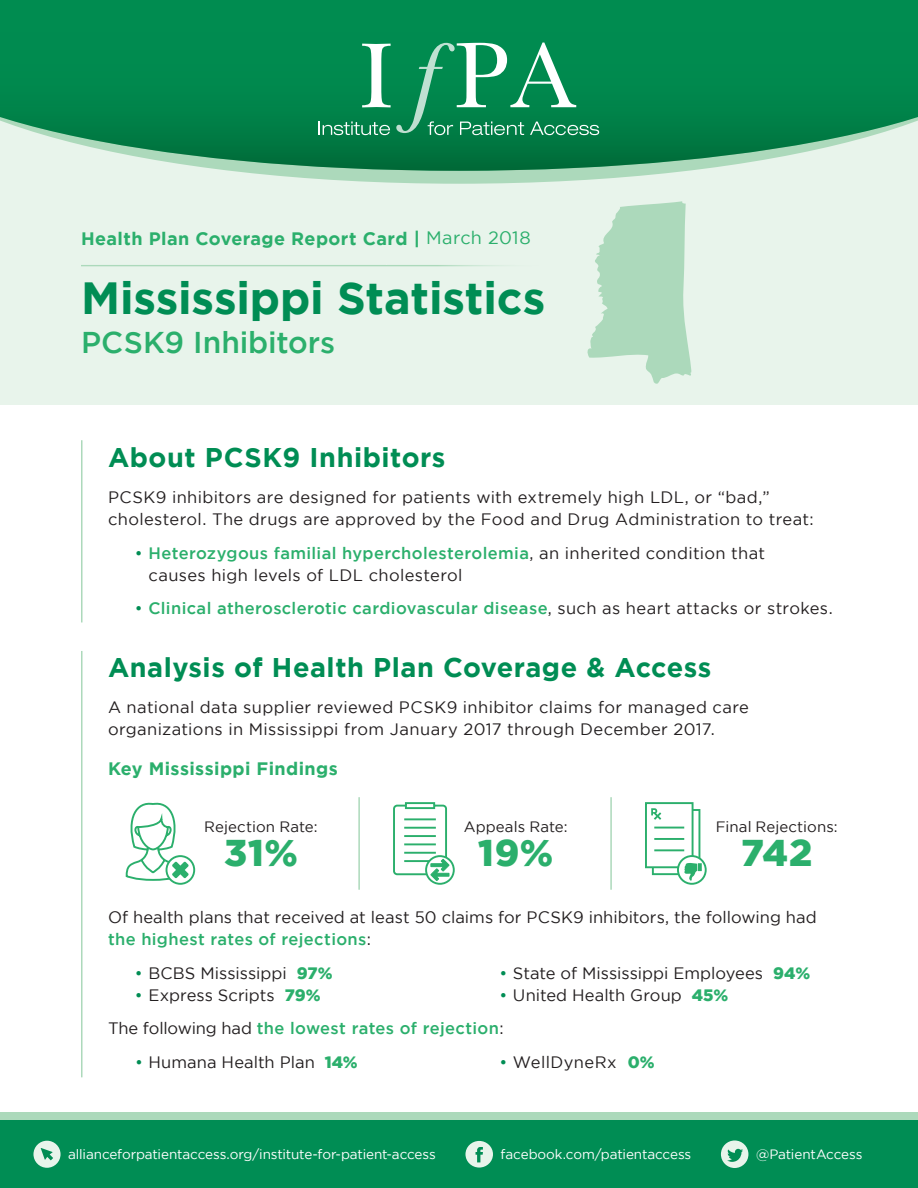
<style>
.page{position:relative;width:918px;height:1188px;background:#fff}
.page>*{position:absolute;margin:0;border:0;box-sizing:border-box;transform-origin:0 0}
.t1{font:700 45px "Gotham";letter-spacing:-.005em;color:#008d54}
.t2{font:900 37.2px "Gotham";letter-spacing:.025em;color:#2baf6c}
.t3{font:500 30px "Gotham";letter-spacing:-.005em;color:#2baf6c}
.t4{font:700 27px "Gotham";letter-spacing:.02em;color:#008d54}
.t5{font:700 18px "Gotham";letter-spacing:.02em;color:#2baf6c}
.t6{font:16.5px/22.5px "Gotham";letter-spacing:.015em;color:#231f20}
.t7{font:500 16.5px "Gotham";letter-spacing:.02em;color:#2baf6c}
.t8{font:15px "Gotham";letter-spacing:.005em;color:#231f20}
.t9{font:13.5px "Gotham";letter-spacing:-.01em;color:#fff}
.s1{font-weight:400}
.s2{color:#008d54}
.s3{font-weight:500;color:#2baf6c}
.s4{font-weight:400;color:#008d54}
.s5{font-weight:400;color:#231f20}
.s6{font-weight:900;color:#2baf6c}
</style>
<div class="page">
<div style="left:0;top:68px;width:918px;height:337px;background:#e8f4eb"></div>
<svg style="left:234px;top:171px;width:450px;height:13px;fill:#acd9bb"></svg>
<svg style="left:0;top:0;width:918px;height:171px;background:#18905b"></svg>
<svg style="left:319px;top:43px;width:280px;height:92px;background:#289968"></svg>
<hr style="left:81px;top:265px;width:464px;height:1px;background:#acd9bb">
<div style="left:1px;top:1112px;width:917px;height:33px;background:#acd9bb"></div>
<div style="left:1px;top:1120px;width:917px;height:68px;background:#008d54"></div>
<svg style="left:33px;top:1141px;width:28px;height:27px"></svg>
<svg style="left:465px;top:1141px;width:28px;height:27px"></svg>
<svg style="left:721px;top:1140px;width:27px;height:28px"></svg>
<svg style="left:587px;top:201px;width:105px;height:183px"></svg>
<svg style="left:167px;top:856px;width:27px;height:28px"></svg>
<div style="left:166px;top:855px;width:29px;height:30px;border:2px solid #2baf6c;border-radius:50%"></div>
<svg style="left:125px;top:802px;width:64px;height:80px"></svg>
<hr style="left:610px;top:797px;width:2px;height:93px;background:#acd9bb">
<hr style="left:358px;top:797px;width:2px;height:93px;background:#acd9bb">
<svg style="left:678px;top:856px;width:28px;height:28px"></svg>
<div style="left:677px;top:855px;width:30px;height:30px;border:2px solid #2baf6c;border-radius:50%"></div>
<svg style="left:645px;top:802px;width:57px;height:80px"></svg>
<hr style="left:81px;top:440px;width:1px;height:182px;background:#acd9bb">
<hr style="left:81px;top:651px;width:1px;height:426px;background:#acd9bb">
<svg style="left:426px;top:856px;width:28px;height:28px"></svg>
<div style="left:425px;top:855px;width:30px;height:30px;border:2px solid #2baf6c;border-radius:50%"></div>
<svg style="left:393px;top:802px;width:57px;height:80px"></svg>
<p class="t5" style="left:81px;top:228px;width:451px">Health Plan Coverage Report Card | <span class="s1">March 2018</span></p>
<p class="t1" style="left:81px;top:272px;width:466px">Mississippi Statistics</p>
<p class="t3" style="left:81px;top:325px;width:256px">PCSK9 Inhibitors</p>
<p class="t4" style="left:108px;top:442px;width:339px">About PCSK9 Inhibitors</p>
<p class="t6" style="left:108px;top:486px;width:707px">PCSK9 inhibitors are designed for patients with extremely high LDL, or “bad,” cholesterol. The drugs are approved by the Food and Drug Administration to treat:</p>
<p class="t6" style="left:148px;top:541px;width:618px;text-indent:-14px"><span class="s2">•</span> <span class="s3">Heterozygous familial hypercholesterolemia</span>, an inherited condition that causes high levels of LDL cholesterol</p>
<p class="t7" style="left:135px;top:599px;width:699px"><span class="s4">•</span> Clinical atherosclerotic cardiovascular disease<span class="s5">, such as heart attacks or strokes.</span></p>
<p class="t4" style="left:108px;top:652px;width:605px">Analysis of Health Plan Coverage &amp; Access</p>
<p class="t6" style="left:108px;top:695px;width:643px">A national data supplier reviewed PCSK9 inhibitor claims for managed care organizations in Mississippi from January 2017 through December 2017.</p>
<p class="t5" style="left:108px;top:758px;width:231px">Key Mississippi Findings</p>
<p class="t8" style="left:204px;top:819px;width:115px">Rejection Rate:</p>
<p class="t2" style="left:224px;top:831px;width:75px">31%</p>
<p class="t8" style="left:464px;top:819px;width:105px">Appeals Rate:</p>
<p class="t2" style="left:478px;top:831px;width:77px">19%</p>
<p class="t8" style="left:716px;top:819px;width:124px">Final Rejections:</p>
<p class="t2" style="left:741px;top:831px;width:73px">742</p>
<p class="t6" style="left:108px;top:906px;width:710px">Of health plans that received at least 50 claims for PCSK9 inhibitors, the following had <span class="s3">the highest rates of rejections</span>:</p>
<p class="t6" style="left:135px;top:961px;width:199px"><span class="s2">•</span> BCBS Mississippi <span class="s6">97%</span></p>
<p class="t6" style="left:500px;top:961px;width:312px"><span class="s2">•</span> State of Mississippi Employees <span class="s6">94%</span></p>
<p class="t6" style="left:135px;top:984px;width:187px"><span class="s2">•</span> Express Scripts <span class="s6">79%</span></p>
<p class="t6" style="left:500px;top:984px;width:230px"><span class="s2">•</span> United Health Group <span class="s6">45%</span></p>
<p class="t7" style="left:108px;top:1019px;width:397px"><span class="s5">The following had</span> the lowest rates of rejection<span class="s5">:</span></p>
<p class="t6" style="left:135px;top:1050px;width:224px"><span class="s2">•</span> Humana Health Plan <span class="s6">14%</span></p>
<p class="t6" style="left:500px;top:1050px;width:157px"><span class="s2">•</span> WellDyneRx <span class="s6">0%</span></p>
<p class="t9" style="left:68px;top:1147px;width:369px">allianceforpatientaccess.org/institute-for-patient-access</p>
<p class="t9" style="left:501px;top:1147px;width:192px">facebook.com/patientaccess</p>
<p class="t9" style="left:756px;top:1147px;width:108px">@PatientAccess</p>
</div>
